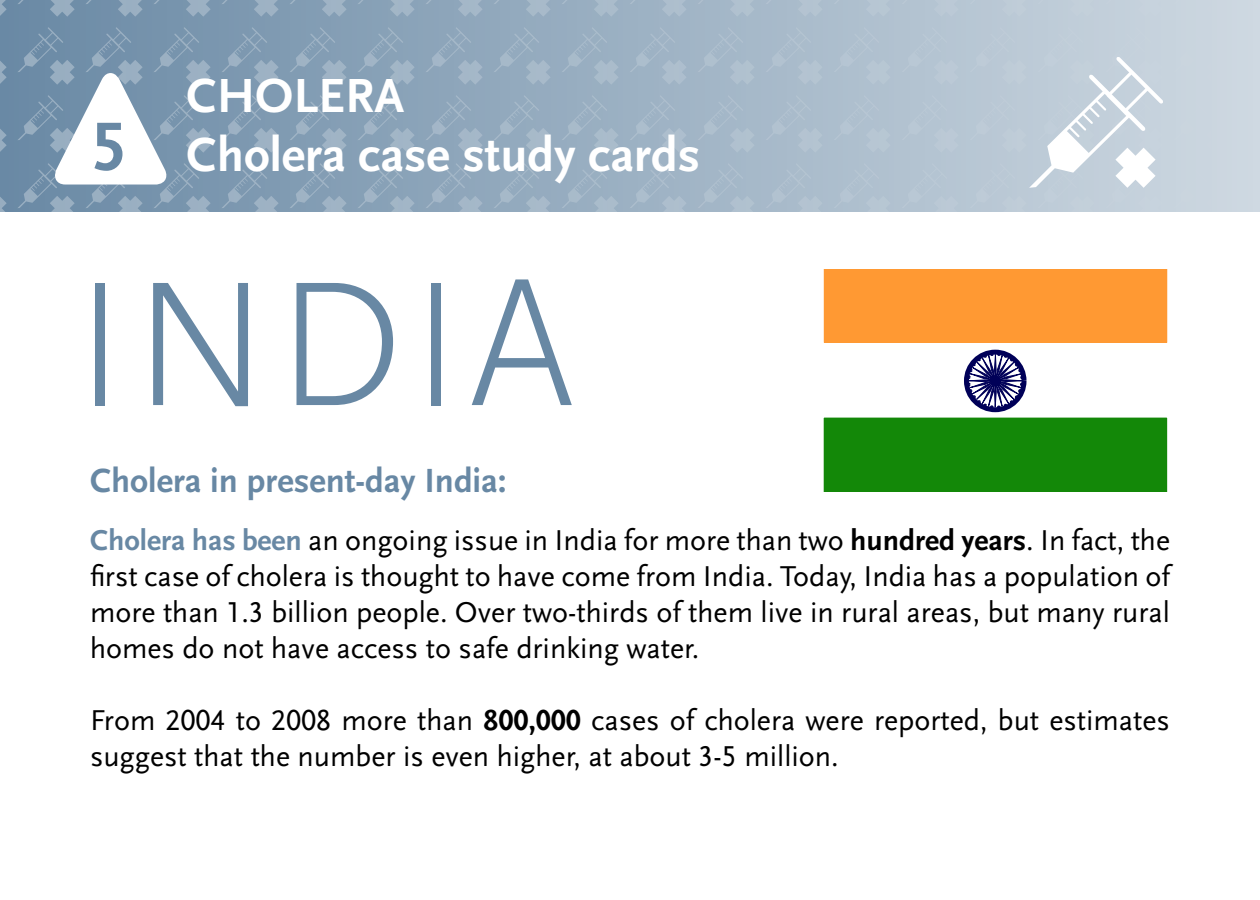
<style>
.page{position:relative;width:1260px;height:900px;background:#fff}
.page>*{position:absolute;margin:0;border:0;box-sizing:border-box;transform-origin:0 0}
.t1{font:300 185px "Scala Sans OT";letter-spacing:.03em;color:#6888a4}
.t2{font:700 71.25px "Scala Sans LF";color:#6888a4}
.t3{font:700 50px/58.8px "Scala Sans LF";color:#fff}
.t4{font:700 35px "Scala Sans LF";color:#6888a4}
.t5{font:30px/36px "Scala Sans LF";color:#000;text-align:justify}
.s1{font-weight:700;color:#6888a4}
.s2{font-weight:700}
</style>
<div class="page">
<svg style="left:0;top:0;width:1260px;height:212px;background:#9eb2c4"></svg>
<svg style="left:53px;top:73px;width:114px;height:112px"></svg>
<svg style="left:1029px;top:57px;width:134px;height:131px"></svg>
<div style="left:964px;top:350px;width:63px;height:62px;border:5px solid #000058;border-radius:50%"></div>
<svg style="left:966px;top:351px;width:59px;height:59px"></svg>
<div style="left:824px;top:418px;width:343px;height:74px;background:#138808"></div>
<div style="left:824px;top:269px;width:343px;height:74px;background:#f93"></div>
<h2 class="t2" style="left:91px;top:108px;width:37px">5</h2>
<h3 class="t3" style="left:187px;top:67px;width:515px">CHOLERA<br>Cholera case study cards</h3>
<h1 class="t1" style="left:73px;top:246px;width:504px">INDIA</h1>
<p class="t4" style="left:90px;top:462px;width:418px">Cholera in present-day India:</p>
<p class="t5" style="left:90px;top:523px;width:1082px"><span class="s1">Cholera has been</span> an ongoing issue in India for more than two <span class="s2">hundred years</span>. In fact, the first case of cholera is thought to have come from India. Today, India has a population of more than 1.3 billion people. Over two-thirds of them live in rural areas, but many rural homes do not have access to safe drinking water.</p>
<p class="t5" style="left:90px;top:703px;width:1082px">From 2004 to 2008 more than <span class="s2">800,000</span> cases of cholera were reported, but estimates suggest that the number is even higher, at about 3-5 million.</p>
</div>
